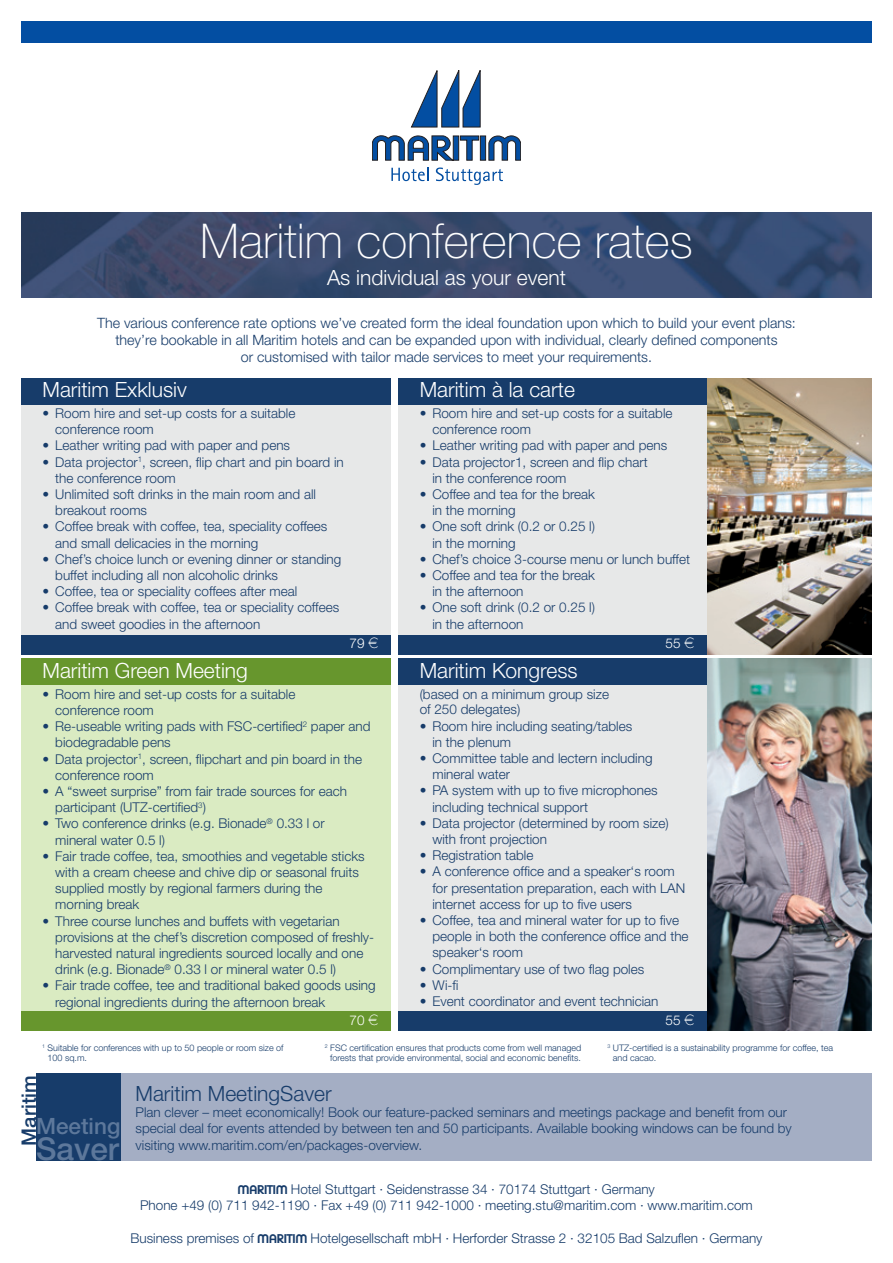
<style>
.page{position:relative;width:893px;height:1263px;background:#fff}
.page>*{position:absolute;margin:0;border:0;box-sizing:border-box;transform-origin:0 0}
.t1{font:100 48px "Helvetica Neue";color:#fff}
.t2{font:500 31.5px "Helvetica Neue";color:#5d789b}
.t3{font:500 22.5px "Helvetica Neue";color:#5d789b}
.t4{font:300 21px "Helvetica Neue";color:#fff}
.t5{font:300 21px "Helvetica Neue";color:#173c6a}
.t6{font:500 20.25px "Helvetica Neue";color:#173c6a}
.t7{font:300 14.25px/17.1px "Helvetica Neue";color:#173c6a;text-align:center}
.t8{font:300 13.5px/16.2px "Helvetica Neue";color:#173c6a}
.t9{font:300 13.5px "Helvetica Neue";color:#fff}
.t10{font:300 9px/10.8px "Helvetica Neue";color:#173c6a}
.s1{font-family:"Maritim Plain";font-weight:400}
</style>
<div class="page">
<div style="left:21px;top:21px;width:851px;height:22px;background:#034ea2"></div>
<svg style="left:411px;top:70px;width:70px;height:58px"></svg>
<svg style="left:372px;top:135px;width:149px;height:26px"></svg>
<svg style="left:391px;top:168px;width:37px;height:13px"></svg>
<svg style="left:436px;top:167px;width:67px;height:18px"></svg>
<img style="left:21px;top:213px;width:851px;height:85px">
<div style="left:36px;top:1074px;width:87px;height:87px;background:#173c6a"></div>
<div style="left:121px;top:1074px;width:751px;height:87px;background:#a4aec4"></div>
<img style="left:707px;top:378px;width:165px;height:276px">
<img style="left:707px;top:659px;width:165px;height:371px">
<div style="left:21px;top:378px;width:370px;height:21px;background:#173c6a"></div>
<div style="left:21px;top:397px;width:370px;height:8px;background:#173c6a"></div>
<div style="left:398px;top:378px;width:309px;height:21px;background:#173c6a"></div>
<div style="left:398px;top:397px;width:309px;height:8px;background:#173c6a"></div>
<div style="left:398px;top:659px;width:309px;height:21px;background:#173c6a"></div>
<div style="left:398px;top:678px;width:309px;height:8px;background:#173c6a"></div>
<div style="left:21px;top:659px;width:370px;height:21px;background:#67962d"></div>
<div style="left:21px;top:678px;width:370px;height:8px;background:#67962d"></div>
<div style="left:21px;top:405px;width:370px;height:231px;background:#e7e8e8"></div>
<div style="left:21px;top:635px;width:370px;height:15px;background:#173c6a"></div>
<div style="left:21px;top:648px;width:370px;height:6px;background:#173c6a"></div>
<div style="left:398px;top:405px;width:309px;height:231px;background:#e7e8e8"></div>
<div style="left:398px;top:686px;width:309px;height:327px;background:#e7e8e8"></div>
<div style="left:21px;top:686px;width:370px;height:327px;background:#daebc2"></div>
<div style="left:398px;top:635px;width:309px;height:15px;background:#173c6a"></div>
<div style="left:398px;top:648px;width:309px;height:6px;background:#173c6a"></div>
<div style="left:398px;top:1012px;width:309px;height:15px;background:#173c6a"></div>
<div style="left:398px;top:1024px;width:309px;height:6px;background:#173c6a"></div>
<div style="left:21px;top:1012px;width:370px;height:15px;background:#67962d"></div>
<div style="left:21px;top:1024px;width:370px;height:6px;background:#67962d"></div>
<h1 class="t1" style="left:200px;top:214px;width:494px">Maritim conference rates</h1>
<h3 class="t4" style="left:327px;top:265px;width:240px">As individual as your event</h3>
<p class="t7" style="left:97px;top:314px;width:700px">The various conference rate options we’ve created form the ideal foundation upon which to build your event plans: they’re bookable in all Maritim hotels and can be expanded upon with individual, clearly defined components<br>or customised with tailor made services to meet your requirements.</p>
<h3 class="t4" style="left:43px;top:377px;width:146px">Maritim Exklusiv</h3>
<h3 class="t4" style="left:420px;top:377px;width:157px">Maritim à la carte</h3>
<p class="t8" style="left:55px;top:405px;width:242px;text-indent:-13px">• Room hire and set-up costs for a suitable conference room</p>
<p class="t8" style="left:43px;top:437px;width:249px">• Leather writing pad with paper and pens</p>
<p class="t8" style="left:55px;top:453px;width:290px;text-indent:-13px">• Data projector<sup>1</sup>, screen, flip chart and pin board in the conference room</p>
<p class="t8" style="left:55px;top:486px;width:262px;text-indent:-13px">• Unlimited soft drinks in the main room and all breakout rooms</p>
<p class="t8" style="left:55px;top:518px;width:274px;text-indent:-13px">• Coffee break with coffee, tea, speciality coffees and small delicacies in the morning</p>
<p class="t8" style="left:55px;top:551px;width:288px;text-indent:-13px">• Chef’s choice lunch or evening dinner or standing buffet including all non alcoholic drinks</p>
<p class="t8" style="left:43px;top:583px;width:256px">• Coffee, tea or speciality coffees after meal</p>
<p class="t8" style="left:55px;top:599px;width:285px;text-indent:-13px">• Coffee break with coffee, tea or speciality coffees and sweet goodies in the afternoon</p>
<p class="t9" style="left:350px;top:635px;width:30px">79 ○</p>
<p class="t8" style="left:432px;top:405px;width:242px;text-indent:-13px">• Room hire and set-up costs for a suitable conference room</p>
<p class="t8" style="left:420px;top:437px;width:249px">• Leather writing pad with paper and pens</p>
<p class="t8" style="left:432px;top:453px;width:217px;text-indent:-13px">• Data projector1, screen and flip chart in the conference room</p>
<p class="t8" style="left:432px;top:486px;width:164px;text-indent:-13px">• Coffee and tea for the break in the morning</p>
<p class="t8" style="left:432px;top:518px;width:164px;text-indent:-13px">• One soft drink (0.2 or 0.25 l) in the morning</p>
<p class="t8" style="left:420px;top:551px;width:272px">• Chef’s choice 3-course menu or lunch buffet</p>
<p class="t8" style="left:432px;top:567px;width:164px;text-indent:-13px">• Coffee and tea for the break in the afternoon</p>
<p class="t8" style="left:432px;top:599px;width:164px;text-indent:-13px">• One soft drink (0.2 or 0.25 l) in the afternoon</p>
<p class="t9" style="left:666px;top:635px;width:30px">55 ○</p>
<h3 class="t4" style="left:43px;top:657px;width:207px">Maritim Green Meeting</h3>
<h3 class="t4" style="left:420px;top:657px;width:159px">Maritim Kongress</h3>
<p class="t8" style="left:55px;top:685px;width:242px;text-indent:-13px">• Room hire and set-up costs for a suitable conference room</p>
<p class="t8" style="left:55px;top:718px;width:317px;text-indent:-13px">• Re-useable writing pads with FSC-certified<sup>2</sup> paper and biodegradable pens</p>
<p class="t8" style="left:55px;top:750px;width:308px;text-indent:-13px">• Data projector<sup>1</sup>, screen, flipchart and pin board in the conference room</p>
<p class="t8" style="left:55px;top:783px;width:293px;text-indent:-13px">• A “sweet surprise” from fair trade sources for each participant (UTZ-certified<sup>3</sup>)</p>
<p class="t8" style="left:55px;top:815px;width:271px;text-indent:-13px">• Two conference drinks (e.g. Bionade<sup>®</sup> 0.33 l or mineral water 0.5 l)</p>
<p class="t8" style="left:55px;top:847px;width:311px;text-indent:-13px">• Fair trade coffee, tea, smoothies and vegetable sticks with a cream cheese and chive dip or seasonal fruits supplied mostly by regional farmers during the morning break</p>
<p class="t8" style="left:55px;top:912px;width:320px;text-indent:-13px">• Three course lunches and buffets with vegetarian provisions at the chef’s discretion composed of freshly&shy;harvested natural ingredients sourced locally and one drink (e.g. Bionade<sup>®</sup> 0.33 l or mineral water 0.5 l)</p>
<p class="t8" style="left:55px;top:977px;width:322px;text-indent:-13px">• Fair trade coffee, tee and traditional baked goods using regional ingredients during the afternoon break</p>
<p class="t8" style="left:420px;top:686px;width:191px;line-height:15.8px">(based on a minimum group size of 250 delegates)</p>
<p class="t8" style="left:432px;top:717px;width:201px;text-indent:-13px">• Room hire including seating/tables in the plenum</p>
<p class="t8" style="left:432px;top:750px;width:222px;text-indent:-13px">• Committee table and lectern including mineral water</p>
<p class="t8" style="left:432px;top:782px;width:227px;text-indent:-13px">• PA system with up to five microphones including technical support</p>
<p class="t8" style="left:432px;top:815px;width:238px;text-indent:-13px">• Data projector (determined by room size) with front projection</p>
<p class="t8" style="left:420px;top:847px;width:115px">• Registration table</p>
<p class="t8" style="left:432px;top:863px;width:254px;text-indent:-13px">• A conference office and a speaker‘s room for presentation preparation, each with LAN internet access for up to five users</p>
<p class="t8" style="left:432px;top:912px;width:258px;text-indent:-13px">• Coffee, tea and mineral water for up to five people in both the conference office and the speaker‘s room</p>
<p class="t8" style="left:420px;top:960px;width:226px">• Complimentary use of two flag poles</p>
<p class="t8" style="left:420px;top:977px;width:40px">• Wi-fi</p>
<p class="t8" style="left:420px;top:993px;width:240px">• Event coordinator and event technician</p>
<p class="t9" style="left:350px;top:1011px;width:30px">70 ○</p>
<p class="t9" style="left:666px;top:1011px;width:30px">55 ○</p>
<p class="t10" style="left:48px;top:1042px;width:238px;text-indent:-5px"><sup>1</sup> Suitable for conferences with up to 50 people or room size of<br>100 sq.m.</p>
<p class="t10" style="left:325px;top:1042px;width:258px;text-align:center"><sup>2</sup> FSC certification ensures that products come from well managed forests that provide environmental, social and economic benefits.</p>
<p class="t10" style="left:613px;top:1042px;width:222px;text-indent:-5px"><sup>3</sup> UTZ-certified is a sustainability programme for coffee, tea and cacao.</p>
<h3 class="t5" style="left:136px;top:1081px;width:198px">Maritim MeetingSaver</h3>
<p class="t8" style="left:136px;top:1104px;width:658px">Plan clever – meet economically! Book our feature-packed seminars and meetings package and benefit from our special deal for events attended by between ten and 50 participants. Available booking windows can be found by visiting www.maritim.com/en/packages-overview.</p>
<p class="t8" style="left:140px;top:1181px;width:614px;text-align:center"><span class="s1">M</span> Hotel Stuttgart · Seidenstrasse 34 · 70174 Stuttgart · Germany<br>Phone +49 (0) 711 942-1190 · Fax +49 (0) 711 942-1000 · meeting.stu@maritim.com · www.maritim.com</p>
<p class="t8" style="left:130px;top:1229px;width:633px">Business premises of <span class="s1">M</span> Hotelgesellschaft mbH · Herforder Strasse 2 · 32105 Bad Salzuflen · Germany</p>
<h3 class="t6" style="left:17px;top:1145px;width:72px;rotate:-90deg">Maritim</h3>
<h3 class="t3" style="left:36px;top:1112px;width:86px">Meeting</h3>
<h2 class="t2" style="left:36px;top:1130px;width:84px">Saver</h2>
</div>
